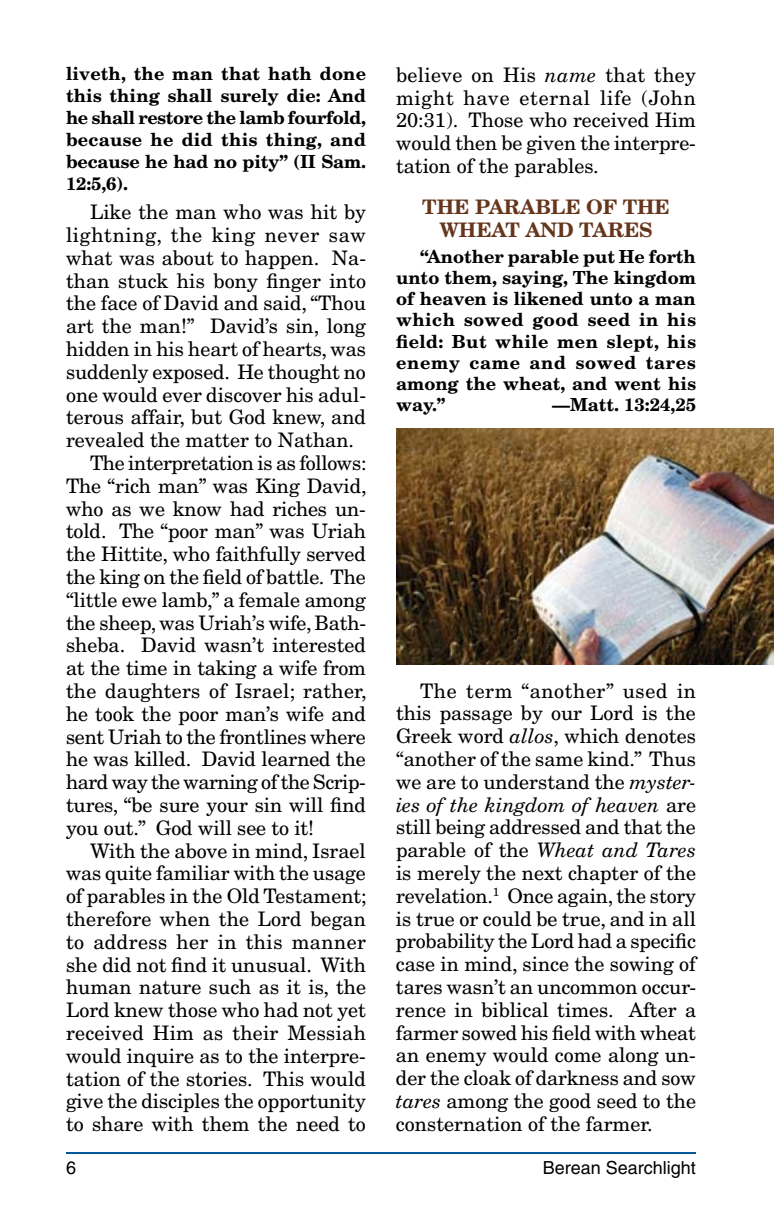
<style>
.page{position:relative;width:774px;height:1224px;background:#fff}
.page>*{position:absolute;margin:0;border:0;box-sizing:border-box;transform-origin:0 0}
.t1{font:20px/22.8px "New Century Schlbk";color:#000;text-align:justify}
.t2{font:20px "New Century Schlbk";letter-spacing:-.02em;color:#000}
.t3{font:700 20px/22.8px "New Century Schlbk";color:#65361c;text-align:center}
.t4{font:20px "New Century Schlbk";letter-spacing:.035em;color:#000}
.t5{font:20px "New Century Schlbk";letter-spacing:.02em;color:#000}
.t6{font:700 18px/21.2px "New Century Schlbk";color:#000;text-align:justify}
.t7{font:18px "Helvetica";color:#000}
.s1{font-style:italic}
</style>
<div class="page">
<hr style="left:66px;top:1152px;width:630px;height:2px;background:#005899">
<img style="left:396px;top:428px;width:378px;height:237px">
<p class="t6" style="left:66px;top:63px;width:302px;line-height:22px">liveth, the man that hath done this thing shall surely die: And he shall restore the lamb fourfold, because he did this thing, and because he had no pity” (II Sam.<br>12:5,6).</p>
<p class="t1" style="left:90px;top:201px;width:278px">Like the man who was hit by</p>
<p class="t4" style="left:66px;top:223px;width:302px">lightning, the king never saw</p>
<p class="t1" style="left:66px;top:246px;width:302px">what was about to happen. Na-</p>
<p class="t1" style="left:66px;top:269px;width:302px">than stuck his bony finger into</p>
<p class="t1" style="left:66px;top:292px;width:301px">the face of David and said, “Thou</p>
<p class="t1" style="left:66px;top:315px;width:302px">art the man!” David’s sin, long</p>
<p class="t1" style="left:66px;top:337px;width:302px">hidden in his heart of hearts, was</p>
<p class="t1" style="left:66px;top:360px;width:301px">suddenly exposed. He thought no</p>
<p class="t1" style="left:66px;top:383px;width:301px">one would ever discover his adul-</p>
<p class="t1" style="left:66px;top:406px;width:302px">terous affair, but God knew, and</p>
<p class="t1" style="left:66px;top:429px;width:290px">revealed the matter to Nathan.</p>
<p class="t2" style="left:90px;top:451px;width:278px">The interpretation is as follows:</p>
<p class="t1" style="left:66px;top:474px;width:302px">The “rich man” was King David,</p>
<p class="t1" style="left:66px;top:497px;width:301px">who as we know had riches un-</p>
<p class="t1" style="left:66px;top:520px;width:302px">told. The “poor man” was Uriah</p>
<p class="t1" style="left:66px;top:543px;width:301px">the Hittite, who faithfully served</p>
<p class="t1" style="left:66px;top:565px;width:301px">the king on the field of battle. The</p>
<p class="t1" style="left:66px;top:588px;width:301px">“little ewe lamb,” a female among</p>
<p class="t1" style="left:66px;top:611px;width:302px">the sheep, was Uriah’s wife, Bath-</p>
<p class="t1" style="left:66px;top:634px;width:302px">sheba. David wasn’t interested</p>
<p class="t1" style="left:66px;top:657px;width:302px">at the time in taking a wife from</p>
<p class="t1" style="left:66px;top:679px;width:302px">the daughters of Israel; rather,</p>
<p class="t1" style="left:66px;top:702px;width:301px">he took the poor man’s wife and</p>
<p class="t1" style="left:66px;top:725px;width:301px">sent Uriah to the frontlines where</p>
<p class="t1" style="left:66px;top:748px;width:301px">he was killed. David learned the</p>
<p class="t2" style="left:66px;top:770px;width:301px">hard way the warning of the Scrip-</p>
<p class="t1" style="left:66px;top:793px;width:301px">tures, “be sure your sin will find</p>
<p class="t1" style="left:66px;top:816px;width:250px">you out.” God will see to it!</p>
<p class="t1" style="left:90px;top:839px;width:277px">With the above in mind, Israel</p>
<p class="t1" style="left:66px;top:862px;width:301px">was quite familiar with the usage</p>
<p class="t1" style="left:66px;top:885px;width:302px">of parables in the Old Testament;</p>
<p class="t1" style="left:66px;top:907px;width:302px">therefore when the Lord began</p>
<p class="t5" style="left:66px;top:929px;width:302px">to address her in this manner</p>
<p class="t1" style="left:66px;top:953px;width:301px">she did not find it unusual. With</p>
<p class="t1" style="left:66px;top:976px;width:302px">human nature such as it is, the</p>
<p class="t1" style="left:66px;top:999px;width:301px">Lord knew those who had not yet</p>
<p class="t1" style="left:66px;top:1021px;width:301px">received Him as their Messiah</p>
<p class="t1" style="left:66px;top:1044px;width:301px">would inquire as to the interpre-</p>
<p class="t1" style="left:66px;top:1067px;width:301px">tation of the stories. This would</p>
<p class="t1" style="left:66px;top:1090px;width:302px">give the disciples the opportunity</p>
<p class="t1" style="left:66px;top:1113px;width:301px">to share with them the need to</p>
<p class="t1" style="left:396px;top:63px;width:302px">believe on His <span class="s1">name</span> that they might have eternal life (John 20:31). Those who received Him would then be given the interpre&shy;tation of the parables.</p>
<p class="t3" style="left:422px;top:195px;width:249px">THE PARABLE OF THE<br>WHEAT AND TARES</p>
<p class="t6" style="left:396px;top:245px;width:302px;text-indent:24px">“Another parable put He forth unto them, saying, The kingdom of heaven is likened unto a man which sowed good seed in his field: But while men slept, his enemy came and sowed tares among the wheat, and went his way.”</p>
<p class="t6" style="left:552px;top:394px;width:145px">—Matt. 13:24,25</p>
<p class="t1" style="left:396px;top:679px;width:302px;text-indent:24px">The term “another” used in this passage by our Lord is the Greek word <span class="s1">allos</span>, which denotes “another of the same kind.” Thus we are to understand the <span class="s1">myster&shy;ies of the kingdom of heaven</span> are still being addressed and that the parable of the <span class="s1">Wheat and Tares </span>is merely the next chapter of the revelation.<sup>1</sup> Once again, the story is true or could be true, and in all probability the Lord had a specific case in mind, since the sowing of tares wasn’t an uncommon occur&shy;rence in biblical times. After a farmer sowed his field with wheat an enemy would come along un&shy;der the cloak of darkness and sow <span class="s1">tares</span> among the good seed to the consternation of the farmer.</p>
<p class="t7" style="left:66px;top:1157px;width:12px">6</p>
<p class="t7" style="left:543px;top:1157px;width:155px">Berean Searchlight</p>
</div>
